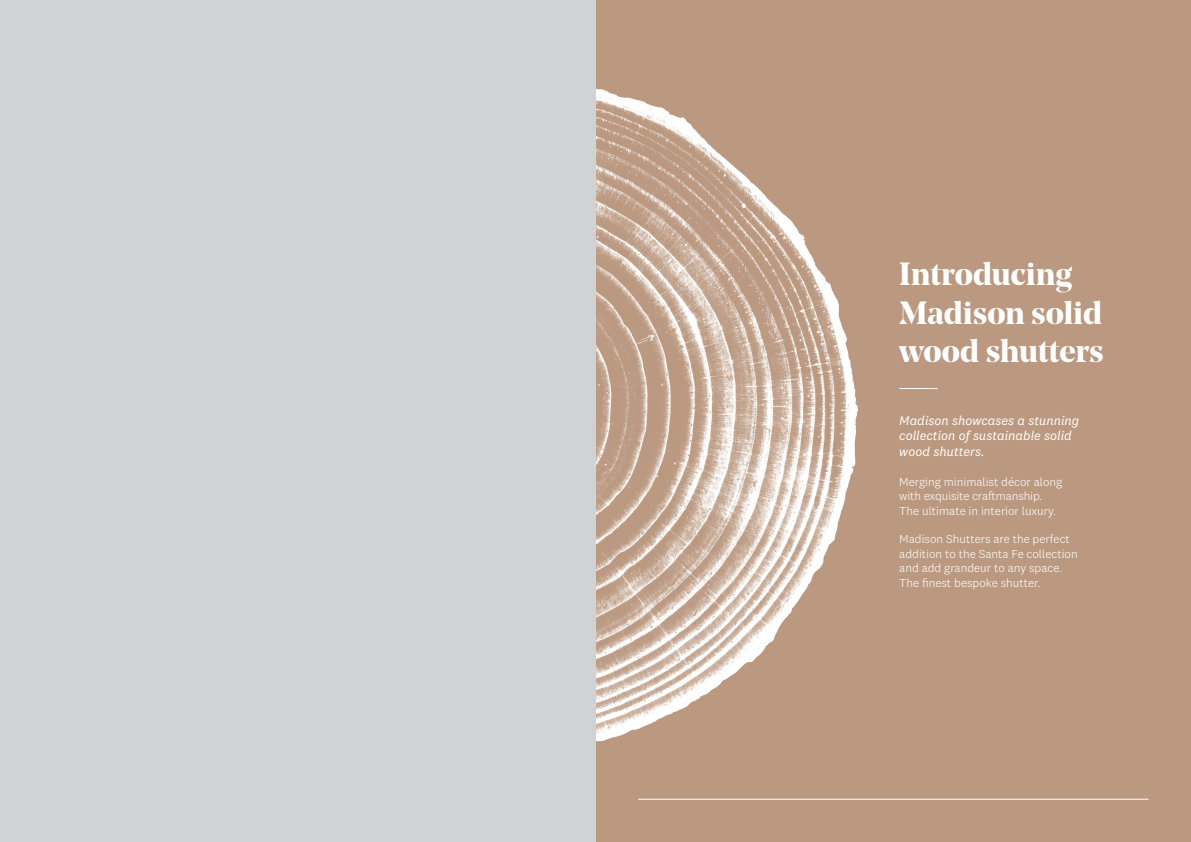
<style>
.page{position:relative;width:1191px;height:842px;background:#fff}
.page>*{position:absolute;margin:0;border:0;box-sizing:border-box;transform-origin:0 0}
.t1{font:700 32px/38.4px "Noe Display";color:#fff}
.t2{font:italic 13px/15.6px "National 2";color:#fff}
.t3{font:300 12px/14.4px "National 2";color:#fff}
</style>
<div class="page">
<img style="left:595px;top:0;width:596px;height:842px">
<hr style="left:899px;top:388px;width:38px;height:1px;background:#fff">
<div style="left:0;top:0;width:595px;height:842px;background:#d1d2d4"></div>
<hr style="left:638px;top:799px;width:510px;height:1px;background:#fff">
<p class="t1" style="left:899px;top:254px;width:206px">Introducing<br>Madison solid wood shutters</p>
<p class="t2" style="left:899px;top:412px;width:182px">Madison showcases a stunning collection of sustainable solid wood shutters.</p>
<p class="t3" style="left:899px;top:474px;width:164px">Merging minimalist décor along with exquisite craftmanship.<br>The ultimate in interior luxury.</p>
<p class="t3" style="left:899px;top:532px;width:180px">Madison Shutters are the perfect addition to the Santa Fe collection and add grandeur to any space.<br>The finest bespoke shutter.</p>
</div>
